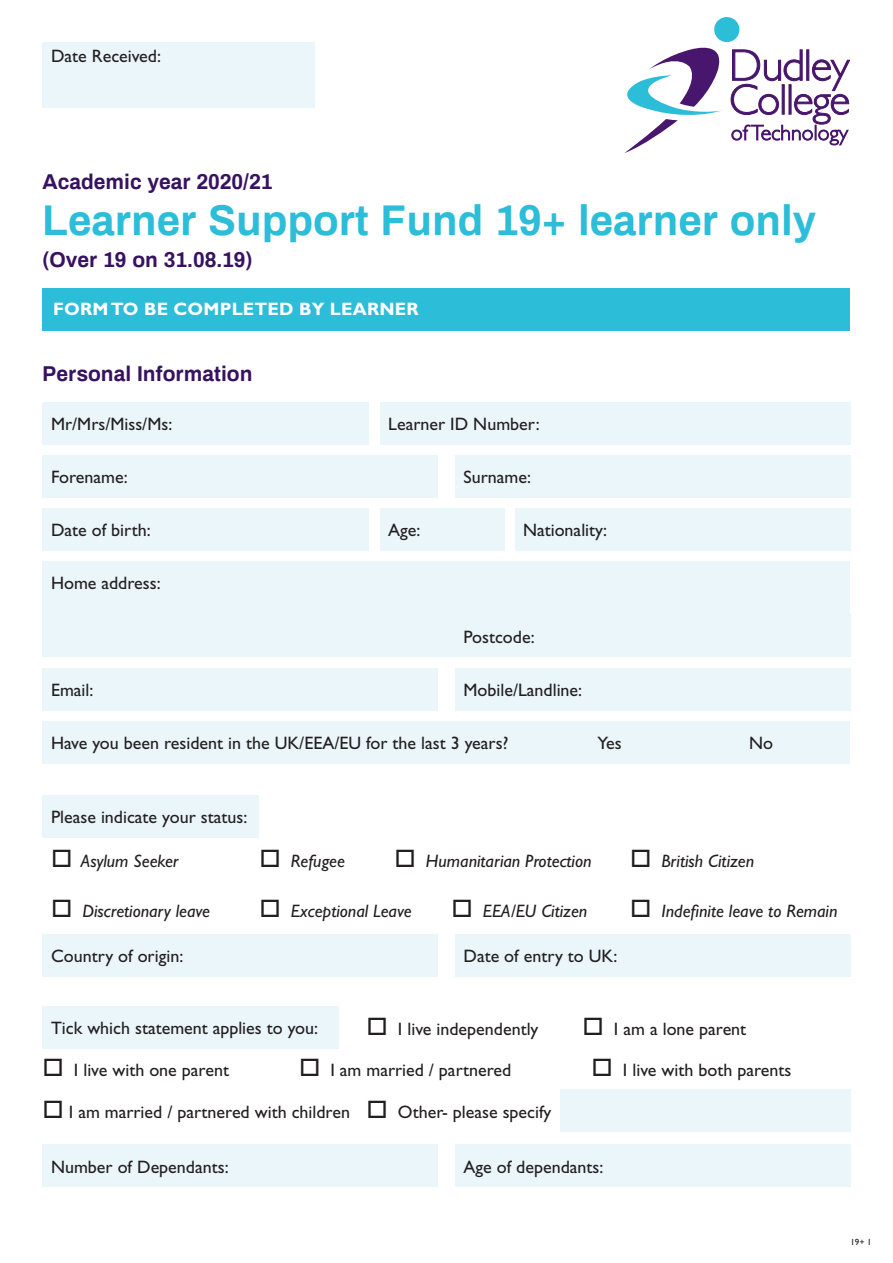
<style>
.page{position:relative;width:893px;height:1263px;background:#fff}
.page>*{position:absolute;margin:0;border:0;box-sizing:border-box;transform-origin:0 0}
.t1{font:700 42px "Archivo";color:#2cbdd8}
.t2{font:700 21px "Archivo";color:#371260}
.t3{font:18px "Gill Sans";color:#231f20}
.t4{font:italic 18px "Gill Sans";color:#231f20}
.t5{font:700 18px "Gill Sans";letter-spacing:.01em;color:#fff}
.t6{font:9px "Gill Sans";color:#231f20}
</style>
<div class="page">
<svg style="left:624px;top:17px;width:226px;height:136px"></svg>
<div style="left:43px;top:43px;width:272px;height:65px;background:#ebf6fa"></div>
<div style="left:43px;top:402px;width:326px;height:42px;background:#ebf6fa"></div>
<div style="left:455px;top:455px;width:395px;height:43px;background:#ebf6fa"></div>
<div style="left:43px;top:508px;width:326px;height:43px;background:#ebf6fa"></div>
<div style="left:380px;top:508px;width:124px;height:43px;background:#ebf6fa"></div>
<div style="left:514px;top:508px;width:336px;height:43px;background:#ebf6fa"></div>
<div style="left:43px;top:561px;width:807px;height:43px;background:#ebf6fa"></div>
<div style="left:43px;top:591px;width:807px;height:66px;background:#ebf6fa"></div>
<div style="left:43px;top:668px;width:395px;height:42px;background:#ebf6fa"></div>
<div style="left:43px;top:795px;width:216px;height:43px;background:#ebf6fa"></div>
<div style="left:43px;top:1006px;width:296px;height:42px;background:#ebf6fa"></div>
<div style="left:43px;top:934px;width:395px;height:43px;background:#ebf6fa"></div>
<div style="left:43px;top:1144px;width:395px;height:43px;background:#ebf6fa"></div>
<div style="left:455px;top:934px;width:395px;height:43px;background:#ebf6fa"></div>
<div style="left:455px;top:1144px;width:395px;height:43px;background:#ebf6fa"></div>
<div style="left:560px;top:1089px;width:290px;height:43px;background:#ebf6fa"></div>
<div style="left:455px;top:668px;width:395px;height:42px;background:#ebf6fa"></div>
<div style="left:43px;top:721px;width:807px;height:42px;background:#ebf6fa"></div>
<div style="left:380px;top:402px;width:470px;height:42px;background:#ebf6fa"></div>
<div style="left:43px;top:455px;width:395px;height:43px;background:#ebf6fa"></div>
<div style="left:43px;top:288px;width:807px;height:42px;background:#2cbdd8"></div>
<p class="t3" style="left:51px;top:46px;width:112px">Date Received:</p>
<p class="t2" style="left:43px;top:167px;width:231px">Academic year 2020/21</p>
<p class="t1" style="left:43px;top:191px;width:775px">Learner Support Fund 19+ learner only</p>
<p class="t2" style="left:43px;top:245px;width:212px">(Over 19 on 31.08.19)</p>
<p class="t5" style="left:53px;top:299px;width:367px">FORM TO BE COMPLETED BY LEARNER</p>
<p class="t2" style="left:43px;top:359px;width:212px">Personal Information</p>
<p class="t3" style="left:51px;top:413px;width:123px">Mr/Mrs/Miss/Ms:</p>
<p class="t3" style="left:51px;top:467px;width:78px">Forename:</p>
<p class="t3" style="left:388px;top:413px;width:153px">Learner ID Number:</p>
<p class="t3" style="left:463px;top:467px;width:69px">Surname:</p>
<p class="t3" style="left:51px;top:520px;width:101px">Date of birth:</p>
<p class="t3" style="left:388px;top:520px;width:34px">Age:</p>
<p class="t3" style="left:523px;top:520px;width:86px">Nationality:</p>
<p class="t3" style="left:51px;top:573px;width:111px">Home address:</p>
<p class="t3" style="left:51px;top:679px;width:44px">Email:</p>
<p class="t3" style="left:463px;top:626px;width:73px">Postcode:</p>
<p class="t3" style="left:463px;top:679px;width:120px">Mobile/Landline:</p>
<p class="t3" style="left:51px;top:733px;width:459px">Have you been resident in the UK/EEA/EU for the last 3 years?</p>
<p class="t3" style="left:598px;top:733px;width:26px">Yes</p>
<p class="t3" style="left:749px;top:733px;width:25px">No</p>
<p class="t3" style="left:51px;top:807px;width:198px">Please indicate your status:</p>
<p class="t4" style="left:51px;top:850px;width:129px">□ Asylum Seeker</p>
<p class="t4" style="left:260px;top:850px;width:87px">□ Refugee</p>
<p class="t4" style="left:395px;top:850px;width:198px">□ Humanitarian Protection</p>
<p class="t4" style="left:630px;top:850px;width:126px">□ British Citizen</p>
<p class="t4" style="left:51px;top:900px;width:161px">□ Discretionary leave</p>
<p class="t4" style="left:260px;top:900px;width:154px">□ Exceptional Leave</p>
<p class="t4" style="left:452px;top:900px;width:137px">□ EEA/EU Citizen</p>
<p class="t4" style="left:630px;top:900px;width:209px">□ Indefinite leave to Remain</p>
<p class="t3" style="left:51px;top:946px;width:134px">Country of origin:</p>
<p class="t3" style="left:51px;top:1017px;width:269px">Tick which statement applies to you:</p>
<p class="t3" style="left:463px;top:946px;width:155px">Date of entry to UK:</p>
<p class="t3" style="left:367px;top:1018px;width:173px">□ I live independently</p>
<p class="t3" style="left:583px;top:1018px;width:165px">□ I am a lone parent</p>
<p class="t3" style="left:43px;top:1060px;width:188px">□ I live with one parent</p>
<p class="t3" style="left:299px;top:1060px;width:214px">□ I am married / partnered</p>
<p class="t3" style="left:592px;top:1060px;width:201px">□ I live with both parents</p>
<p class="t3" style="left:43px;top:1101px;width:510px">□ I am married / partnered with children □ Other- please specify</p>
<p class="t3" style="left:51px;top:1156px;width:179px">Number of Dependants:</p>
<p class="t3" style="left:463px;top:1156px;width:141px">Age of dependants:</p>
<p class="t6" style="left:850px;top:1237px;width:23px">19+ 1</p>
</div>
